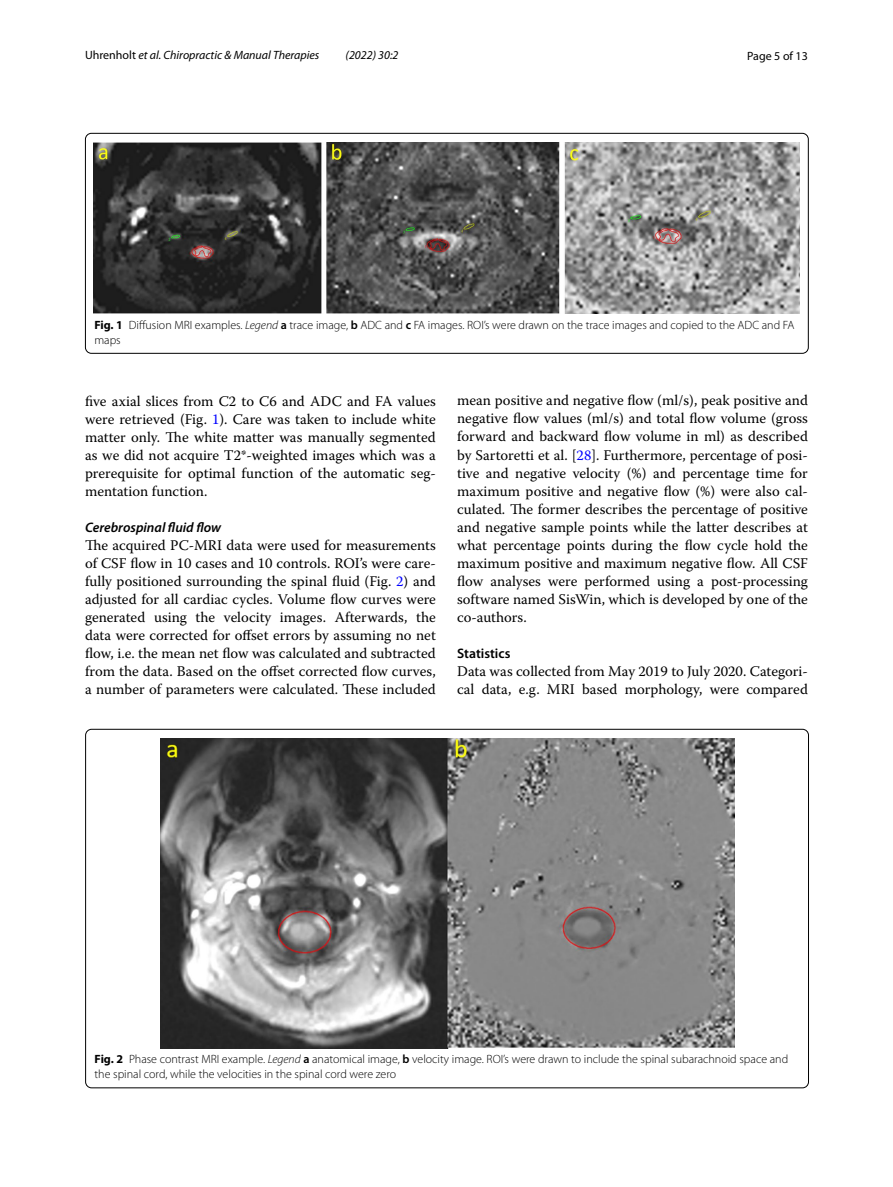
<style>
.page{position:relative;width:893px;height:1187px;background:#fff}
.page>*{position:absolute;margin:0;border:0;box-sizing:border-box;transform-origin:0 0}
.t1{font:14.7px/18px "Warnock Pro";color:#000;text-align:justify}
.t2{font:italic 600 13.8px "Myriad Pro";color:#000}
.t3{font:600 13.8px "Myriad Pro";color:#000}
.t4{font:300 12px/15px "Myriad Pro";color:#000}
.t5{font:italic 12px "Myriad Pro";color:#000}
.t6{font:12px "Myriad Pro";color:#000}
.s1{font-style:normal}
.s2{font-weight:700}
.s3{font-style:italic}
.s4{font-weight:600}
.s5{color:#00f}
</style>
<div class="page">
<img style="left:94px;top:142px;width:706px;height:172px">
<div style="left:85px;top:133px;width:723px;height:220px;border:1px solid #000;border-radius:6px"></div>
<img style="left:160px;top:738px;width:574px;height:309px">
<p class="t5" style="left:85px;top:48px;width:236px"><span class="s1">Uhrenholt</span> et al. Chiropractic &amp; Manual Therapies</p>
<p class="t5" style="left:346px;top:48px;width:54px">(2022) 30:2</p>
<p class="t6" style="left:747px;top:48px;width:62px">Page 5 of 13</p>
<p class="t4" style="left:94px;top:317px;width:701px"><span class="s2">Fig. 1</span> Diffusion MRI examples. <span class="s3">Legend</span> <span class="s4">a</span> trace image, <span class="s4">b</span> ADC and <span class="s4">c</span> FA images. ROI’s were drawn on the trace images and copied to the ADC and FA maps</p>
<p class="t1" style="left:85px;top:391px;width:352px">five axial slices from C2 to C6 and ADC and FA values were retrieved (Fig. <span class="s5">1</span>). Care was taken to include white matter only. The white matter was manually segmented as we did not acquire T2*-weighted images which was a prerequisite for optimal function of the automatic seg&shy;mentation function.</p>
<p class="t2" style="left:85px;top:518px;width:138px">Cerebrospinal fluid flow</p>
<p class="t1" style="left:85px;top:535px;width:352px">The acquired PC-MRI data were used for measurements of CSF flow in 10 cases and 10 controls. ROI’s were care&shy;fully positioned surrounding the spinal fluid (Fig. <span class="s5">2</span>) and adjusted for all cardiac cycles. Volume flow curves were generated using the velocity images. Afterwards, the data were corrected for offset errors by assuming no net flow, i.e. the mean net flow was calculated and subtracted from the data. Based on the offset corrected flow curves, a number of parameters were calculated. These included</p>
<p class="t1" style="left:457px;top:391px;width:352px">mean positive and negative flow (ml/s), peak positive and negative flow values (ml/s) and total flow volume (gross forward and backward flow volume in ml) as described by Sartoretti et al. [<span class="s5">28</span>]. Furthermore, percentage of posi&shy;tive and negative velocity (%) and percentage time for maximum positive and negative flow (%) were also cal&shy;culated. The former describes the percentage of positive and negative sample points while the latter describes at what percentage points during the flow cycle hold the maximum positive and maximum negative flow. All CSF flow analyses were performed using a post-processing software named SisWin, which is developed by one of the co-authors.</p>
<p class="t3" style="left:457px;top:644px;width:55px">Statistics</p>
<p class="t1" style="left:457px;top:661px;width:352px">Data was collected from May 2019 to July 2020. Categori&shy;cal data, e.g. MRI based morphology, were compared</p>
<p class="t4" style="left:95px;top:1051px;width:695px"><span class="s2">Fig. 2</span> Phase contrast MRI example. <span class="s3">Legend</span> <span class="s4">a</span> anatomical image, <span class="s4">b</span> velocity image. ROI’s were drawn to include the spinal subarachnoid space and the spinal cord, while the velocities in the spinal cord were zero</p>
</div>
